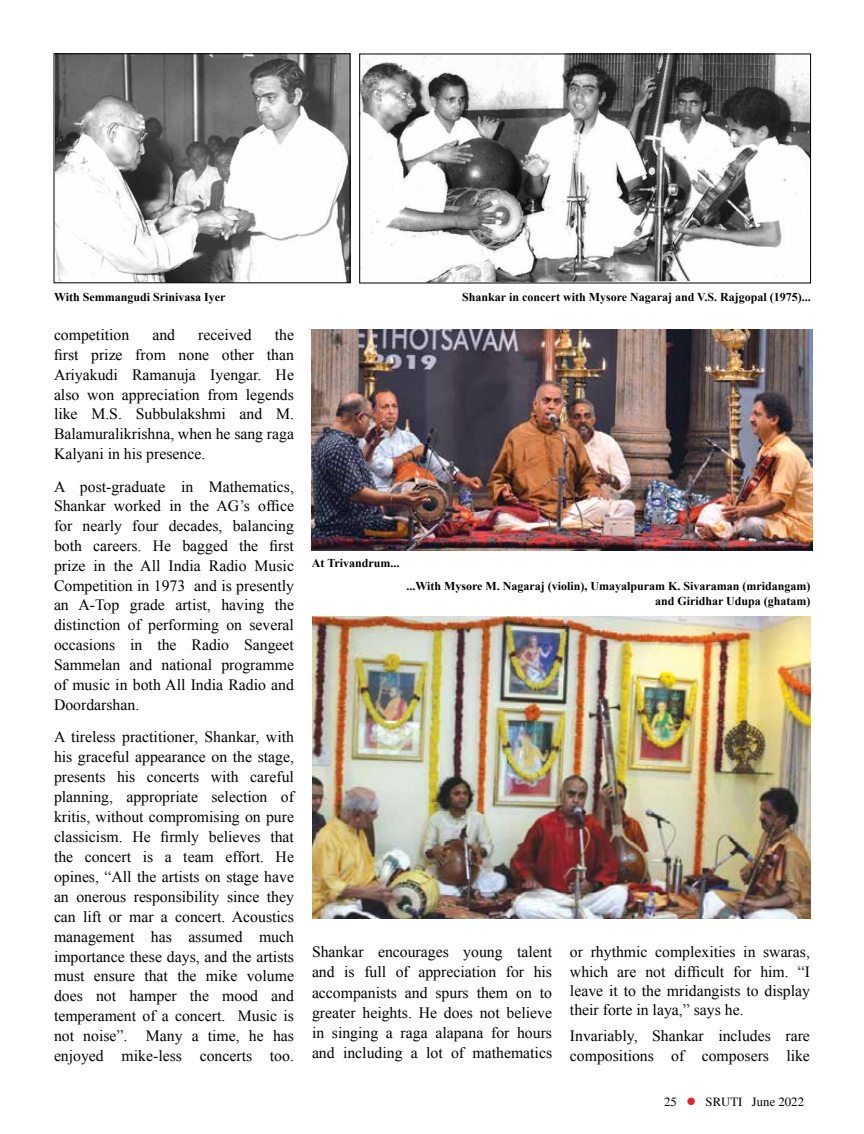
<style>
.page{position:relative;width:864px;height:1134px;background:#fff}
.page>*{position:absolute;margin:0;border:0;box-sizing:border-box;transform-origin:0 0}
.t1{font:15.75px/19.8px "Times New Roman";color:#000;text-align:justify}
.t2{font:12.75px "Times";color:#000}
.t3{font:700 12px/15px "Times New Roman";color:#000;text-align:right}
.s1{color:#ed1d24}
</style>
<div class="page">
<img style="left:362px;top:56px;width:447px;height:225px">
<img style="left:56px;top:56px;width:292px;height:225px">
<img style="left:312px;top:329px;width:500px;height:221px">
<img style="left:312px;top:616px;width:499px;height:303px">
<div style="left:54px;top:54px;width:296px;height:229px;border:1px solid #000"></div>
<div style="left:360px;top:54px;width:451px;height:229px;border:1px solid #000"></div>
<p class="t3" style="left:54px;top:289px;width:173px">With Semmangudi Srinivasa Iyer</p>
<p class="t3" style="left:462px;top:289px;width:350px">Shankar in concert with Mysore Nagaraj and V.S. Rajgopal (1975)...</p>
<p class="t1" style="left:54px;top:325px;width:242px;text-indent:221px">the first prize from none other than Ariyakudi Ramanuja Iyengar. He also won appreciation from legends like M.S. Subbulakshmi and M.<br>Balamuralikrishna, when he sang raga Kalyani in his presence.</p>
<p class="t1" style="left:54px;top:476px;width:242px">A post-graduate in Mathematics, Shankar worked in the AG’s office for nearly four decades, balancing both careers. He bagged the first prize in the All India Radio Music Competition in 1973 and is presently an A-Top grade artist, having the distinction of performing on several occasions in the Radio Sangeet Sammelan and national programme of music in both All India Radio and Doordarshan.</p>
<p class="t1" style="left:54px;top:727px;width:242px">A tireless practitioner, Shankar, with his graceful appearance on the stage, presents his concerts with careful planning, appropriate selection of kritis, without compromising on pure classicism. He firmly believes that the concert is a team effort. He opines, “All the artists on stage have an onerous responsibility since they can lift or mar a concert. Acoustics management has assumed much importance these days, and the artists must ensure that the mike volume does not hamper the mood and temperament of a concert. Music is not noise”. Many a time, he has enjoyed mike-less concerts too.</p>
<p class="t1" style="left:54px;top:325px;width:77px">competition</p>
<p class="t1" style="left:152px;top:325px;width:24px">and</p>
<p class="t1" style="left:198px;top:325px;width:55px">received</p>
<p class="t3" style="left:312px;top:555px;width:89px">At Trivandrum...</p>
<p class="t3" style="left:406px;top:579px;width:406px">...With Mysore M. Nagaraj (violin), Umayalpuram K. Sivaraman (mridangam) and Giridhar Udupa (ghatam)</p>
<p class="t1" style="left:312px;top:941px;width:242px;line-height:20.2px">Shankar encourages young talent and is full of appreciation for his accompanists and spurs them on to greater heights. He does not believe in singing a raga alapana for hours and including a lot of mathematics</p>
<p class="t1" style="left:570px;top:942px;width:241px;line-height:19.4px">or rhythmic complexities in swaras, which are not difficult for him. “I leave it to the mridangists to display their forte in laya,” says he.</p>
<p class="t1" style="left:570px;top:1026px;width:242px">Invariably, Shankar includes rare compositions of composers like</p>
<p class="t2" style="left:664px;top:1095px;width:141px">25 <span class="s1">●</span> SRUTI June 2022</p>
</div>
